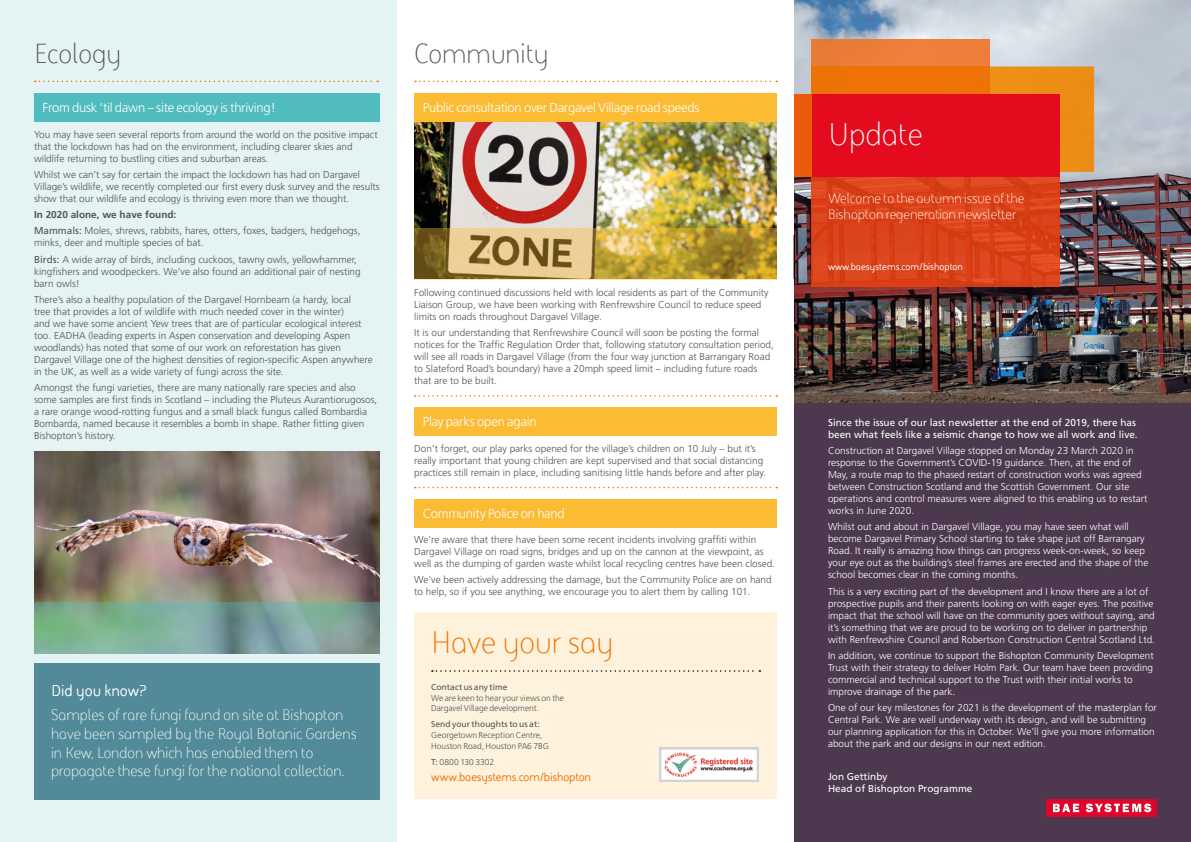
<style>
.page{position:relative;width:1191px;height:842px;background:#fff}
.page>*{position:absolute;margin:0;border:0;box-sizing:border-box;transform-origin:0 0}
.t1{font:32px "BAE Systems";color:#ee7203}
.t2{font:32px "BAE Systems";color:#fff}
.t3{font:28px "BAE Systems";color:#50535a}
.t4{font:700 16px "BAE Systems";color:#fff}
.t5{font:15.5px/18.6px "BAE Systems";color:#fff}
.t6{font:14px/16px "BAE Systems";color:#fff}
.Body_Text_8_5pt{font:300 13px "Frutiger CE";letter-spacing:-.015em;color:#fff}
.Body_Text_8_5pt-2{font:700 12px "BAE Systems";letter-spacing:-.01em;color:#ee7203}
.t7{font:300 10px/12px "Frutiger CE";color:#50535a}
.t8{font:300 10px/12px "Frutiger CE";color:#fff}
.t9{font:10px/12px "Frutiger CE";color:#fff}
.t10{font:700 10px "BAE Systems";color:#fff}
.t11{font:700 10px "Frutiger CE";color:#50535a}
.Body_Text_8_5pt-3{font:300 8.5px/10.7px "Frutiger CE";color:#50535a}
.s1{font-weight:400}
</style>
<div class="page">
<div style="left:0;top:0;width:397px;height:842px;background:#e4f3f3"></div>
<div style="left:794px;top:403px;width:397px;height:439px;background:#4d394f"></div>
<img style="left:794px;top:0;width:397px;height:403px">
<div style="left:990px;top:66px;width:104px;height:106px;background:#ec8e15"></div>
<div style="left:811px;top:39px;width:179px;height:133px;background:#ec7f3a"></div>
<div style="left:811px;top:66px;width:179px;height:106px;background:#ee7203"></div>
<svg style="left:811px;top:176px;width:248px;height:110px;fill:#db431a"></svg>
<div style="left:811px;top:94px;width:248px;height:82px;background:#e40521"></div>
<div style="left:794px;top:94px;width:17px;height:82px;background:#ea5b0b"></div>
<div style="left:414px;top:612px;width:363px;height:187px;background:#fff2dc"></div>
<img style="left:659px;top:748px;width:100px;height:33px">
<svg style="left:432px;top:670px;width:328px;height:2px"></svg>
<svg style="left:415px;top:81px;width:362px;height:1px"></svg>
<svg style="left:35px;top:81px;width:343px;height:1px"></svg>
<div style="left:414px;top:407px;width:362px;height:29px;background:#fbbc33"></div>
<div style="left:414px;top:499px;width:362px;height:28px;background:#fbbc33"></div>
<svg style="left:415px;top:487px;width:362px;height:1px"></svg>
<svg style="left:415px;top:395px;width:362px;height:2px"></svg>
<img style="left:414px;top:122px;width:363px;height:106px">
<div style="left:414px;top:93px;width:363px;height:29px;background:#fbbc33"></div>
<img style="left:34px;top:451px;width:346px;height:151px">
<div style="left:34px;top:93px;width:346px;height:28px;background:#50bcbd"></div>
<div style="left:34px;top:663px;width:346px;height:136px;background:#528a99"></div>
<div style="left:1046px;top:799px;width:111px;height:17px;background:#dd052b"></div>
<svg style="left:1085px;top:804px;width:66px;height:8px"></svg>
<svg style="left:1053px;top:804px;width:26px;height:8px"></svg>
<svg style="left:414px;top:228px;width:363px;height:51px"></svg>
<svg style="left:34px;top:602px;width:346px;height:51px"></svg>
<svg style="left:794px;top:235px;width:1px;height:45px"></svg>
<p class="t3" style="left:34px;top:35px;width:89px">Ecology</p>
<p class="t3" style="left:414px;top:35px;width:136px">Community</p>
<p class="Body_Text_8_5pt" style="left:43px;top:100px;width:235px">From dusk ‘til dawn – site ecology is thriving!</p>
<p class="Body_Text_8_5pt" style="left:423px;top:100px;width:278px">Public consultation over Dargavel Village road speeds</p>
<p class="t7" style="left:34px;top:128px;width:345px">You may have seen several reports from around the world on the positive impact that the lockdown has had on the environment, including clearer skies and wildlife returning to bustling cities and suburban areas.</p>
<p class="t7" style="left:34px;top:168px;width:347px">Whilst we can’t say for certain the impact the lockdown has had on Dargavel<br>Village’s wildlife, we recently completed our first every dusk survey and the results show that our wildlife and ecology is thriving even more than we thought.</p>
<p class="t11" style="left:34px;top:209px;width:144px">In 2020 alone, we have found:</p>
<p class="t7" style="left:34px;top:225px;width:328px"><span class="s1">Mammals:</span> Moles, shrews, rabbits, hares, otters, foxes, badgers, hedgehogs, minks, deer and multiple species of bat.</p>
<p class="t7" style="left:34px;top:253px;width:328px"><span class="s1">Birds:</span> A wide array of birds, including cuckoos, tawny owls, yellowhammer, kingfishers and woodpeckers. We’ve also found an additional pair of nesting barn owls!</p>
<p class="t7" style="left:34px;top:293px;width:340px">There’s also a healthy population of the Dargavel Hornbeam (a hardy, local<br>tree that provides a lot of wildlife with much needed cover in the winter)<br>and we have some ancient Yew trees that are of particular ecological interest too. EADHA (leading experts in Aspen conservation and developing Aspen woodlands) has noted that some of our work on reforestation has given Dargavel Village one of the highest densities of region-specific Aspen anywhere in the UK, as well as a wide variety of fungi across the site.</p>
<p class="t7" style="left:34px;top:382px;width:345px">Amongst the fungi varieties, there are many nationally rare species and also some samples are first finds in Scotland – including the Pluteus Aurantiorugosos, a rare orange wood-rotting fungus and a small black fungus called Bombardia Bombarda, named because it resembles a bomb in shape. Rather fitting given Bishopton’s history.</p>
<p class="t4" style="left:51px;top:680px;width:97px">Did you know?</p>
<p class="t5" style="left:51px;top:705px;width:307px">Samples of rare fungi found on site at Bishopton have been sampled by the Royal Botanic Gardens in Kew, London which has enabled them to propagate these fungi for the national collection.</p>
<p class="t7" style="left:414px;top:286px;width:356px">Following continued discussions held with local residents as part of the Community<br>Liaison Group, we have been working with Renfrewshire Council to reduce speed limits on roads throughout Dargavel Village.</p>
<p class="t7" style="left:414px;top:326px;width:361px">It is our understanding that Renfrewshire Council will soon be posting the formal notices for the Traffic Regulation Order that, following statutory consultation period, will see all roads in Dargavel Village (from the four way junction at Barrangary Road to Slateford Road’s boundary) have a 20mph speed limit – including future roads that are to be built.</p>
<p class="Body_Text_8_5pt" style="left:423px;top:414px;width:115px">Play parks open again</p>
<p class="t7" style="left:414px;top:442px;width:353px">Don’t forget, our play parks opened for the village’s children on 10 July – but it’s really important that young children are kept supervised and that social distancing practices still remain in place, including sanitising little hands before and after play.</p>
<p class="Body_Text_8_5pt" style="left:423px;top:506px;width:143px">Community Police on hand</p>
<p class="t7" style="left:414px;top:534px;width:362px">We’re aware that there have been some recent incidents involving graffiti within<br>Dargavel Village on road signs, bridges and up on the cannon at the viewpoint, as well as the dumping of garden waste whilst local recycling centres have been closed.</p>
<p class="t7" style="left:414px;top:574px;width:359px">We’ve been actively addressing the damage, but the Community Police are on hand to help, so if you see anything, we encourage you to alert them by calling 101.</p>
<p class="t1" style="left:431px;top:621px;width:184px">Have your say</p>
<p class="Body_Text_8_5pt-3" style="left:431px;top:681px;width:135px"><span class="s1">Contact us any time<br></span>We are keen to hear your views on the<br>Dargavel Village development.</p>
<p class="Body_Text_8_5pt-3" style="left:431px;top:719px;width:119px"><span class="s1">Send your thoughts to us at:<br></span>Georgetown Reception Centre,<br>Houston Road, Houston PA6 7BG</p>
<p class="Body_Text_8_5pt-3" style="left:431px;top:757px;width:64px"><span class="s1">T:</span> 0800 130 3302</p>
<p class="Body_Text_8_5pt-2" style="left:431px;top:769px;width:161px">www.baesystems.com/bishopton</p>
<p class="t2" style="left:828px;top:113px;width:96px">Update</p>
<p class="t6" style="left:828px;top:190px;width:198px">Welcome to the autumn issue of the<br>Bishopton regeneration newsletter</p>
<p class="t10" style="left:828px;top:260px;width:136px">www.baesystems.com/bishopton</p>
<p class="t9" style="left:828px;top:416px;width:311px">Since the issue of our last newsletter at the end of 2019, there has been what feels like a seismic change to how we all work and live.</p>
<p class="t8" style="left:828px;top:445px;width:321px">Construction at Dargavel Village stopped on Monday 23 March 2020 in response to the Government’s COVID-19 guidance. Then, at the end of May, a route map to the phased restart of construction works was agreed between Construction Scotland and the Scottish Government. Our site operations and control measures were aligned to this enabling us to restart works in June 2020.</p>
<p class="t8" style="left:828px;top:521px;width:322px">Whilst out and about in Dargavel Village, you may have seen what will become Dargavel Primary School starting to take shape just off Barrangary Road. It really is amazing how things can progress week-on-week, so keep your eye out as the building’s steel frames are erected and the shape of the school becomes clear in the coming months.</p>
<p class="t8" style="left:828px;top:585px;width:328px">This is a very exciting part of the development and I know there are a lot of prospective pupils and their parents looking on with eager eyes. The positive impact that the school will have on the community goes without saying, and it’s something that we are proud to be working on to deliver in partnership with Renfrewshire Council and Robertson Construction Central Scotland Ltd.</p>
<p class="t8" style="left:828px;top:649px;width:327px">In addition, we continue to support the Bishopton Community Development Trust with their strategy to deliver Holm Park. Our team have been providing commercial and technical support to the Trust with their initial works to improve drainage of the park.</p>
<p class="t8" style="left:828px;top:702px;width:330px">One of our key milestones for 2021 is the development of the masterplan for Central Park. We are well underway with its design, and will be submitting our planning application for this in October. We’ll give you more information about the park and our designs in our next edition.</p>
<p class="t9" style="left:828px;top:770px;width:146px">Jon Gettinby<br>Head of Bishopton Programme</p>
</div>
